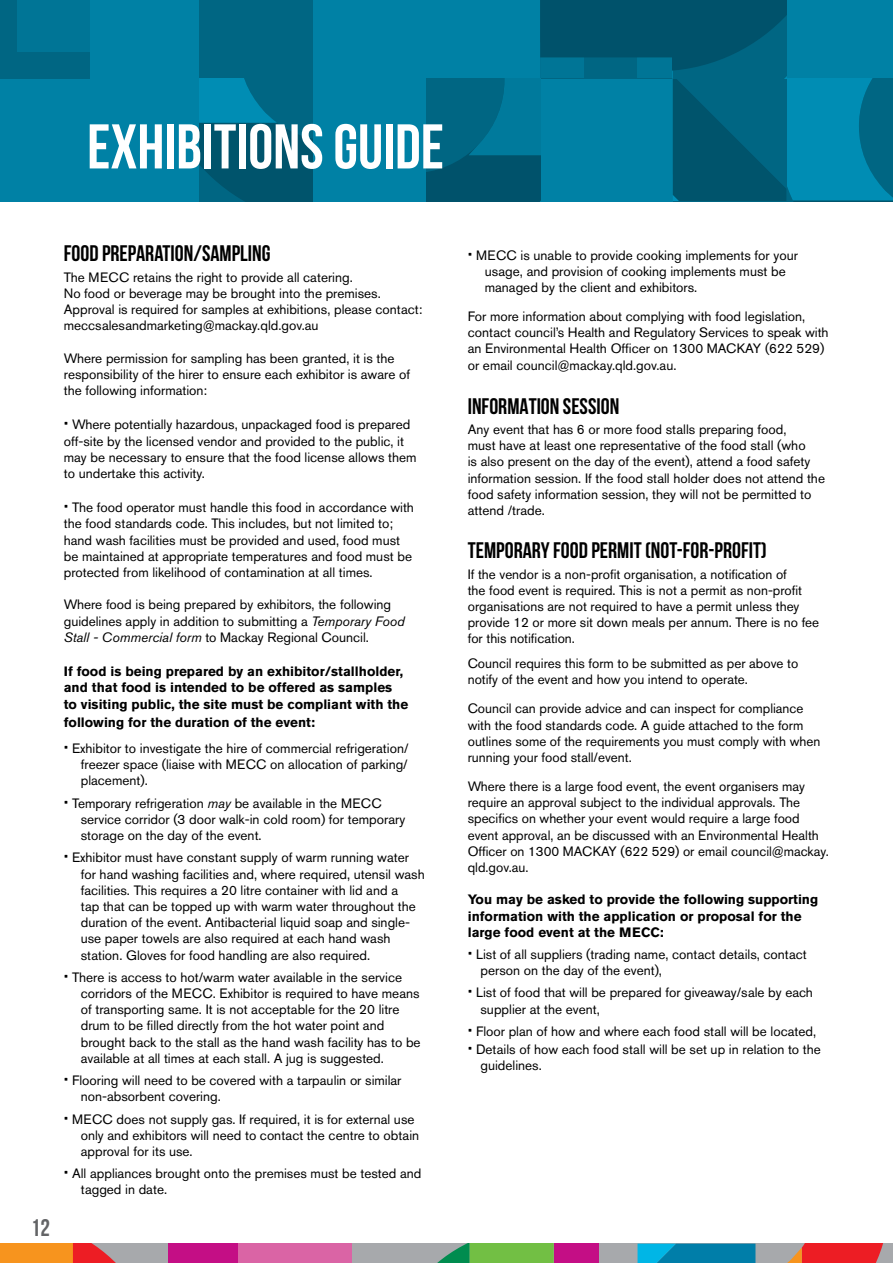
<style>
.page{position:relative;width:893px;height:1263px;background:#fff}
.page>*{position:absolute;margin:0;border:0;box-sizing:border-box;transform-origin:0 0}
.t1{font:700 63px "Bebas Neue";color:#fff}
.t2{font:700 24px "Bebas Neue";color:#636466}
.t3{font:700 22.5px "Bebas Neue";color:#000}
.t4{font:13.5px/16.2px "Akzidenz Grotesk BQ";color:#000}
.t5{font:700 13.5px/16.2px "Akzidenz Grotesk BQ";color:#000}
.s1{font-family:"Exo";font-weight:700;font-size:15px}
.s2{font-style:italic}
</style>
<div class="page">
<svg style="left:0;top:0;width:893px;height:201px;background:#007393"></svg>
<div style="left:0;top:1243px;width:893px;height:20px;background:#a7a9ac"></div>
<div style="left:237px;top:1243px;width:115px;height:20px;background:#da64a5"></div>
<svg style="left:437px;top:1243px;width:117px;height:20px;background:#66b452"></svg>
<svg style="left:637px;top:1243px;width:246px;height:20px"></svg>
<svg style="left:0;top:1243px;width:116px;height:20px;background:#ec752d"></svg>
<div style="left:168px;top:1243px;width:69px;height:20px;background:#c40e85"></div>
<div style="left:554px;top:1243px;width:45px;height:20px;background:#c40e85"></div>
<h1 class="t1" style="left:87px;top:112px;width:358px">EXHIBITIONS GUIDE</h1>
<h2 class="t2" style="left:31px;top:1215px;width:21px">12</h2>
<h3 class="t3" style="left:64px;top:241px;width:208px">FOOD PREPARATION/SAMPLING</h3>
<p class="t4" style="left:64px;top:269px;width:360px">The MECC retains the right to provide all catering.<br>No food or beverage may be brought into the premises.<br>Approval is required for samples at exhibitions, please contact: meccsalesandmarketing@mackay.qld.gov.au</p>
<p class="t4" style="left:64px;top:350px;width:348px">Where permission for sampling has been granted, it is the responsibility of the hirer to ensure each exhibitor is aware of the following information:</p>
<p class="t4" style="left:64px;top:417px;width:354px"><span class="s1">•</span> Where potentially hazardous, unpackaged food is prepared off-site by the licensed vendor and provided to the public, it may be necessary to ensure that the food license allows them to undertake this activity.</p>
<p class="t4" style="left:64px;top:499px;width:352px"><span class="s1">•</span> The food operator must handle this food in accordance with the food standards code. This includes, but not limited to; hand wash facilities must be provided and used, food must be maintained at appropriate temperatures and food must be protected from likelihood of contamination at all times.</p>
<p class="t4" style="left:64px;top:597px;width:342px">Where food is being prepared by exhibitors, the following guidelines apply in addition to submitting a <span class="s2">Temporary Food<br>Stall - Commercial form</span> to Mackay Regional Council.</p>
<p class="t5" style="left:64px;top:663px;width:346px">If food is being prepared by an exhibitor/stallholder, and that food is intended to be offered as samples to visiting public, the site must be compliant with the</p>
<p class="t5" style="left:64px;top:714px;width:253px">following for the duration of the event:</p>
<p class="t4" style="left:81px;top:740px;width:329px;text-align:justify;text-indent:-17px"><span class="s1">•</span> Exhibitor to investigate the hire of commercial refrigeration/ freezer space (liaise with MECC on allocation of parking/ placement).</p>
<p class="t4" style="left:81px;top:795px;width:326px;text-indent:-17px"><span class="s1">•</span> Temporary refrigeration <span class="s2">may</span> be available in the MECC service corridor (3 door walk-in cold room) for temporary storage on the day of the event.</p>
<p class="t4" style="left:81px;top:849px;width:345px;text-indent:-17px"><span class="s1">•</span> Exhibitor must have constant supply of warm running water for hand washing facilities and, where required, utensil wash facilities. This requires a 20 litre container with lid and a<br>tap that can be topped up with warm water throughout the duration of the event. Antibacterial liquid soap and single&shy;use paper towels are also required at each hand wash station. Gloves for food handling are also required.</p>
<p class="t4" style="left:81px;top:969px;width:341px;text-indent:-17px"><span class="s1">•</span> There is access to hot/warm water available in the service corridors of the MECC. Exhibitor is required to have means of transporting same. It is not acceptable for the 20 litre drum to be filled directly from the hot water point and brought back to the stall as the hand wash facility has to be available at all times at each stall. A jug is suggested.</p>
<p class="t4" style="left:81px;top:1072px;width:322px;text-indent:-17px"><span class="s1">•</span> Flooring will need to be covered with a tarpaulin or similar non-absorbent covering.</p>
<p class="t4" style="left:81px;top:1110px;width:340px;text-indent:-17px"><span class="s1">•</span> MECC does not supply gas. If required, it is for external use only and exhibitors will need to contact the centre to obtain approval for its use.</p>
<p class="t4" style="left:81px;top:1165px;width:342px;text-indent:-17px"><span class="s1">•</span> All appliances brought onto the premises must be tested and tagged in date.</p>
<p class="t4" style="left:485px;top:247px;width:315px;text-indent:-17px"><span class="s1">•</span> MECC is unable to provide cooking implements for your usage, and provision of cooking implements must be managed by the client and exhibitors.</p>
<p class="t4" style="left:468px;top:308px;width:362px">For more information about complying with food legislation, contact council’s Health and Regulatory Services to speak with an Environmental Health Officer on 1300 MACKAY (622 529) or email council@mackay.qld.gov.au.</p>
<h3 class="t3" style="left:468px;top:393px;width:153px">INFORMATION SESSION</h3>
<p class="t4" style="left:468px;top:421px;width:359px">Any event that has 6 or more food stalls preparing food,<br>must have at least one representative of the food stall (who<br>is also present on the day of the event), attend a food safety information session. If the food stall holder does not attend the food safety information session, they will not be permitted to attend /trade.</p>
<h3 class="t3" style="left:468px;top:538px;width:301px">TEMPORARY FOOD PERMIT (NOT-FOR-PROFIT)</h3>
<p class="t4" style="left:468px;top:566px;width:353px">If the vendor is a non-profit organisation, a notification of<br>the food event is required. This is not a permit as non-profit organisations are not required to have a permit unless they provide 12 or more sit down meals per annum. There is no fee for this notification.</p>
<p class="t4" style="left:468px;top:655px;width:332px">Council requires this form to be submitted as per above to notify of the event and how you intend to operate.</p>
<p class="t4" style="left:468px;top:700px;width:354px">Council can provide advice and can inspect for compliance with the food standards code. A guide attached to the form outlines some of the requirements you must comply with when running your food stall/event.</p>
<p class="t4" style="left:468px;top:778px;width:363px">Where there is a large food event, the event organisers may require an approval subject to the individual approvals. The specifics on whether your event would require a large food event approval, an be discussed with an Environmental Health Officer on 1300 MACKAY (622 529) or email council@mackay. qld.gov.au.</p>
<p class="t5" style="left:468px;top:891px;width:352px">You may be asked to provide the following supporting information with the application or proposal for the large food event at the MECC:</p>
<p class="t4" style="left:480px;top:946px;width:328px;text-indent:-13px"><span class="s1">•</span> List of all suppliers (trading name, contact details, contact person on the day of the event),</p>
<p class="t4" style="left:480px;top:984px;width:334px;text-indent:-13px"><span class="s1">•</span> List of food that will be prepared for giveaway/sale by each supplier at the event,</p>
<p class="t4" style="left:468px;top:1023px;width:350px"><span class="s1">•</span> Floor plan of how and where each food stall will be located,</p>
<p class="t4" style="left:480px;top:1041px;width:342px;text-indent:-13px"><span class="s1">•</span> Details of how each food stall will be set up in relation to the guidelines.</p>
</div>
